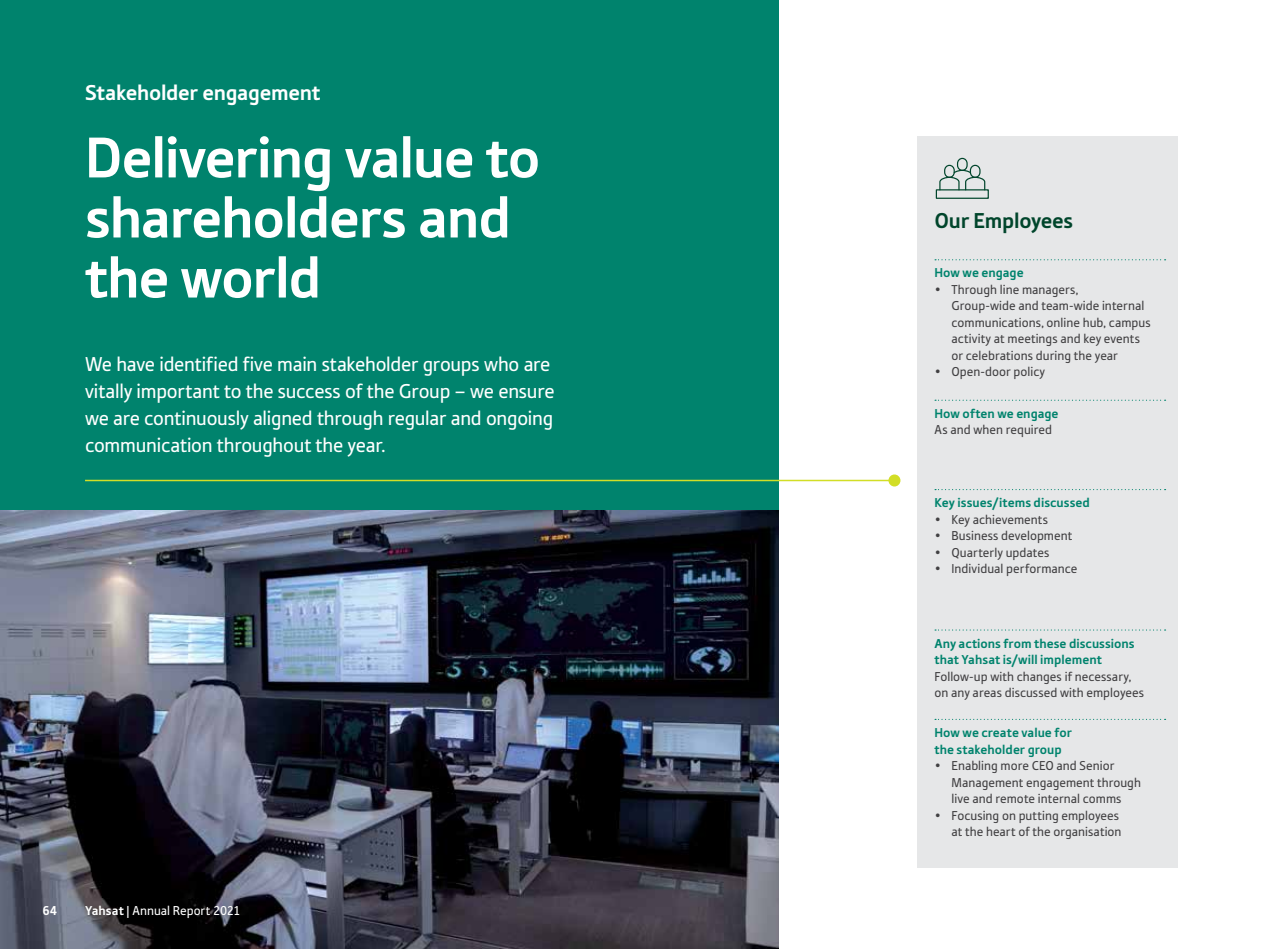
<style>
.page{position:relative;width:1263px;height:949px;background:#fff}
.page>*{position:absolute;margin:0;border:0;box-sizing:border-box;transform-origin:0 0}
.t1{font:700 60px/60px "Tabula ITC Std";letter-spacing:-.02em;color:#fff}
.t2{font:700 22.5px "Tabula ITC Std";letter-spacing:-.01em;color:#fff}
.t3{font:700 22.5px "Tabula ITC Std";letter-spacing:-.015em;color:#00452b}
.t4{font:21px/27px "Tabula ITC Std";letter-spacing:-.01em;color:#fff}
.t5{font:13.5px/16.5px "Tabula ITC Std";color:#414042}
.t6{font:700 13.5px/16.5px "Tabula ITC Std";color:#00836d}
.t7{font:13.5px "Tabula ITC Std";color:#fff}
.t8{font:700 13.5px "Tabula ITC Std";color:#fff}
.s1{font-weight:700}
</style>
<div class="page">
<div style="left:0;top:0;width:779px;height:510px;background:#00836d"></div>
<img style="left:0;top:510px;width:779px;height:438px">
<hr style="left:85px;top:479px;width:809px;height:2px;background:#d2de26">
<div style="left:888px;top:474px;width:12px;height:12px;background:#d2de26;border-radius:50%"></div>
<div style="left:917px;top:136px;width:261px;height:731px;background:#e6e7e8"></div>
<div style="left:944px;top:165px;width:11px;height:13px;border:1px solid #00452b;border-radius:5px"></div>
<div style="left:970px;top:165px;width:10px;height:13px;border:1px solid #00452b;border-radius:5px"></div>
<div style="left:936px;top:189px;width:53px;height:10px;border:1px solid #00452b"></div>
<div style="left:957px;top:158px;width:11px;height:13px;border:1px solid #00452b;border-radius:5px"></div>
<svg style="left:939px;top:169px;width:47px;height:22px"></svg>
<svg style="left:935px;top:259px;width:230px;height:1px"></svg>
<svg style="left:935px;top:399px;width:230px;height:1px"></svg>
<svg style="left:935px;top:489px;width:230px;height:1px"></svg>
<svg style="left:935px;top:629px;width:230px;height:1px"></svg>
<svg style="left:935px;top:718px;width:230px;height:1px"></svg>
<h2 class="t2" style="left:85px;top:79px;width:237px">Stakeholder engagement</h2>
<h1 class="t1" style="left:85px;top:127px;width:457px">Delivering value to shareholders and the world</h1>
<h3 class="t4" style="left:85px;top:350px;width:471px">We have identified five main stakeholder groups who are vitally important to the success of the Group – we ensure we are continuously aligned through regular and ongoing communication throughout the year.</h3>
<p class="t8" style="left:43px;top:902px;width:16px">64</p>
<p class="t7" style="left:85px;top:902px;width:157px"><span class="s1">Yahsat</span> | Annual Report 2021</p>
<h2 class="t3" style="left:934px;top:207px;width:140px">Our Employees</h2>
<p class="t6" style="left:934px;top:264px;width:91px">How we engage</p>
<p class="t5" style="left:951px;top:281px;width:201px;text-indent:-17px">• Through line managers,<br>Group-wide and team-wide internal communications, online hub, campus activity at meetings and key events or celebrations during the year</p>
<p class="t5" style="left:934px;top:363px;width:112px">• Open-door policy</p>
<p class="t6" style="left:934px;top:405px;width:126px">How often we engage</p>
<p class="t5" style="left:934px;top:421px;width:119px">As and when required</p>
<p class="t6" style="left:934px;top:494px;width:157px">Key issues/items discussed</p>
<p class="t5" style="left:934px;top:510px;width:115px">• Key achievements</p>
<p class="t5" style="left:934px;top:527px;width:139px">• Business development</p>
<p class="t5" style="left:934px;top:543px;width:116px">• Quarterly updates</p>
<p class="t5" style="left:934px;top:560px;width:144px">• Individual performance</p>
<p class="t6" style="left:934px;top:634px;width:202px">Any actions from these discussions that Yahsat is/will implement</p>
<p class="t5" style="left:934px;top:667px;width:211px">Follow-up with changes if necessary, on any areas discussed with employees</p>
<p class="t6" style="left:934px;top:724px;width:139px">How we create value for the stakeholder group</p>
<p class="t5" style="left:951px;top:756px;width:191px;text-indent:-17px">• Enabling more CEO and Senior<br>Management engagement through live and remote internal comms</p>
<p class="t5" style="left:934px;top:806px;width:189px;text-align:right">• Focusing on putting employees at the heart of the organisation</p>
</div>
